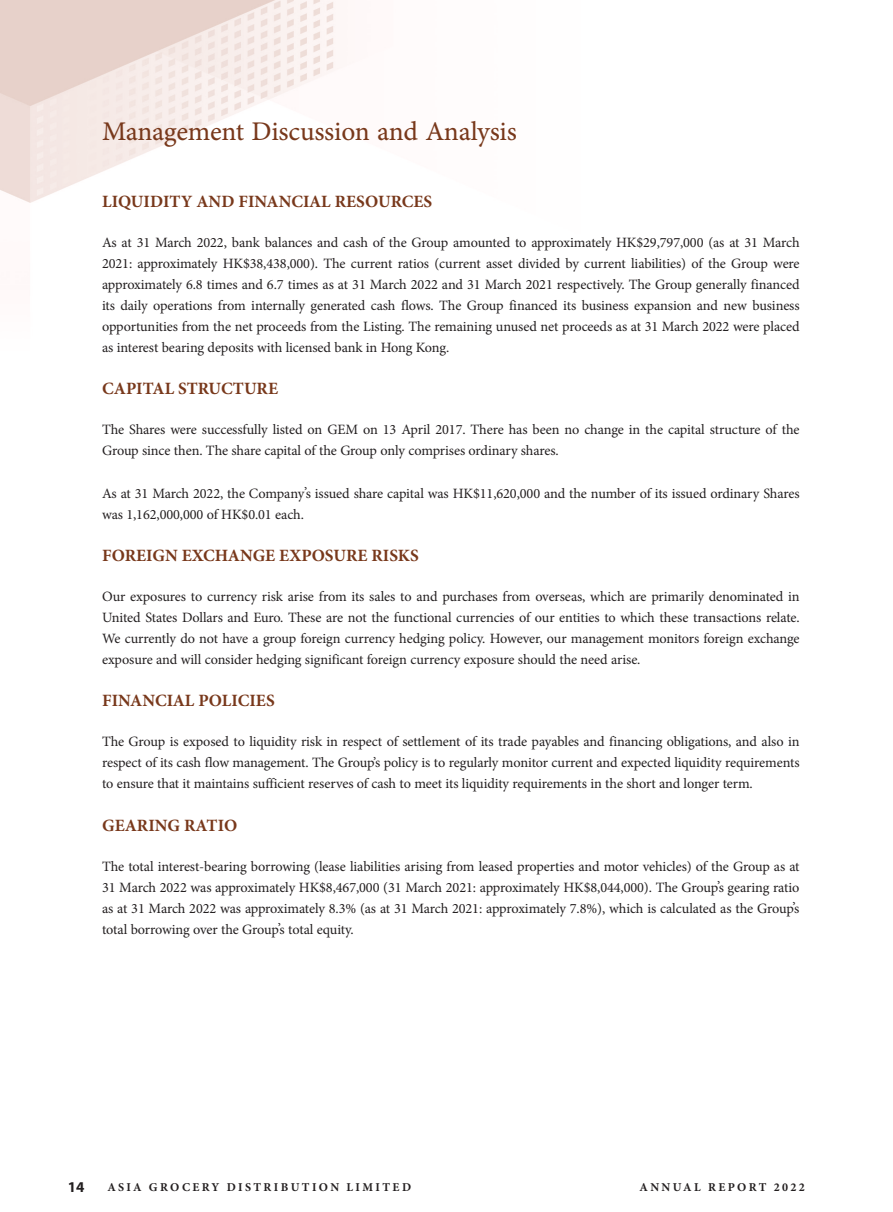
<style>
.page{position:relative;width:893px;height:1212px;background:#fff}
.page>*{position:absolute;margin:0;border:0;box-sizing:border-box;transform-origin:0 0}
.t1{font:27px "Minion Pro Capt";letter-spacing:-.01em;color:#78381b}
.t2{font:700 17.25px "Minion Pro";color:#78381b}
.t3{font:700 15px "Myriad Pro";color:#231f20}
.t4{font:14.25px/21px "Minion Pro";letter-spacing:-.01em;color:#231f20;text-align:justify}
.t5{font:700 12px "Minion Pro";letter-spacing:.2em;color:#231f20}
</style>
<div class="page">
<img style="left:0;top:0;width:338px;height:203px">
<h1 class="t1" style="left:102px;top:113px;width:416px">Management Discussion and Analysis</h1>
<p class="t2" style="left:102px;top:189px;width:332px">LIQUIDITY AND FINANCIAL RESOURCES</p>
<p class="t4" style="left:102px;top:232px;width:699px">As at 31 March 2022, bank balances and cash of the Group amounted to approximately HK$29,797,000 (as at 31 March 2021: approximately HK$38,438,000). The current ratios (current asset divided by current liabilities) of the Group were approximately 6.8 times and 6.7 times as at 31 March 2022 and 31 March 2021 respectively. The Group generally financed its daily operations from internally generated cash flows. The Group financed its business expansion and new business opportunities from the net proceeds from the Listing. The remaining unused net proceeds as at 31 March 2022 were placed as interest bearing deposits with licensed bank in Hong Kong.</p>
<p class="t2" style="left:102px;top:376px;width:177px">CAPITAL STRUCTURE</p>
<p class="t4" style="left:102px;top:419px;width:699px">The Shares were successfully listed on GEM on 13 April 2017. There has been no change in the capital structure of the<br>Group since then. The share capital of the Group only comprises ordinary shares.</p>
<p class="t4" style="left:102px;top:483px;width:699px">As at 31 March 2022, the Company’s issued share capital was HK$11,620,000 and the number of its issued ordinary Shares was 1,162,000,000 of HK$0.01 each.</p>
<p class="t2" style="left:102px;top:543px;width:318px">FOREIGN EXCHANGE EXPOSURE RISKS</p>
<p class="t4" style="left:102px;top:586px;width:699px">Our exposures to currency risk arise from its sales to and purchases from overseas, which are primarily denominated in United States Dollars and Euro. These are not the functional currencies of our entities to which these transactions relate.<br>We currently do not have a group foreign currency hedging policy. However, our management monitors foreign exchange exposure and will consider hedging significant foreign currency exposure should the need arise.</p>
<p class="t2" style="left:102px;top:689px;width:174px">FINANCIAL POLICIES</p>
<p class="t4" style="left:102px;top:731px;width:699px">The Group is exposed to liquidity risk in respect of settlement of its trade payables and financing obligations, and also in respect of its cash flow management. The Group’s policy is to regularly monitor current and expected liquidity requirements to ensure that it maintains sufficient reserves of cash to meet its liquidity requirements in the short and longer term.</p>
<p class="t2" style="left:102px;top:813px;width:137px">GEARING RATIO</p>
<p class="t4" style="left:102px;top:856px;width:699px">The total interest-bearing borrowing (lease liabilities arising from leased properties and motor vehicles) of the Group as at 31 March 2022 was approximately HK$8,467,000 (31 March 2021: approximately HK$8,044,000). The Group’s gearing ratio as at 31 March 2022 was approximately 8.3% (as at 31 March 2021: approximately 7.8%), which is calculated as the Group’s total borrowing over the Group’s total equity.</p>
<p class="t3" style="left:68px;top:1177px;width:18px">14</p>
<p class="t5" style="left:108px;top:1179px;width:305px">ASIA GROCERY DISTRIBUTION LIMITED</p>
<p class="t5" style="left:639px;top:1179px;width:167px">ANNUAL REPORT 2022</p>
</div>
